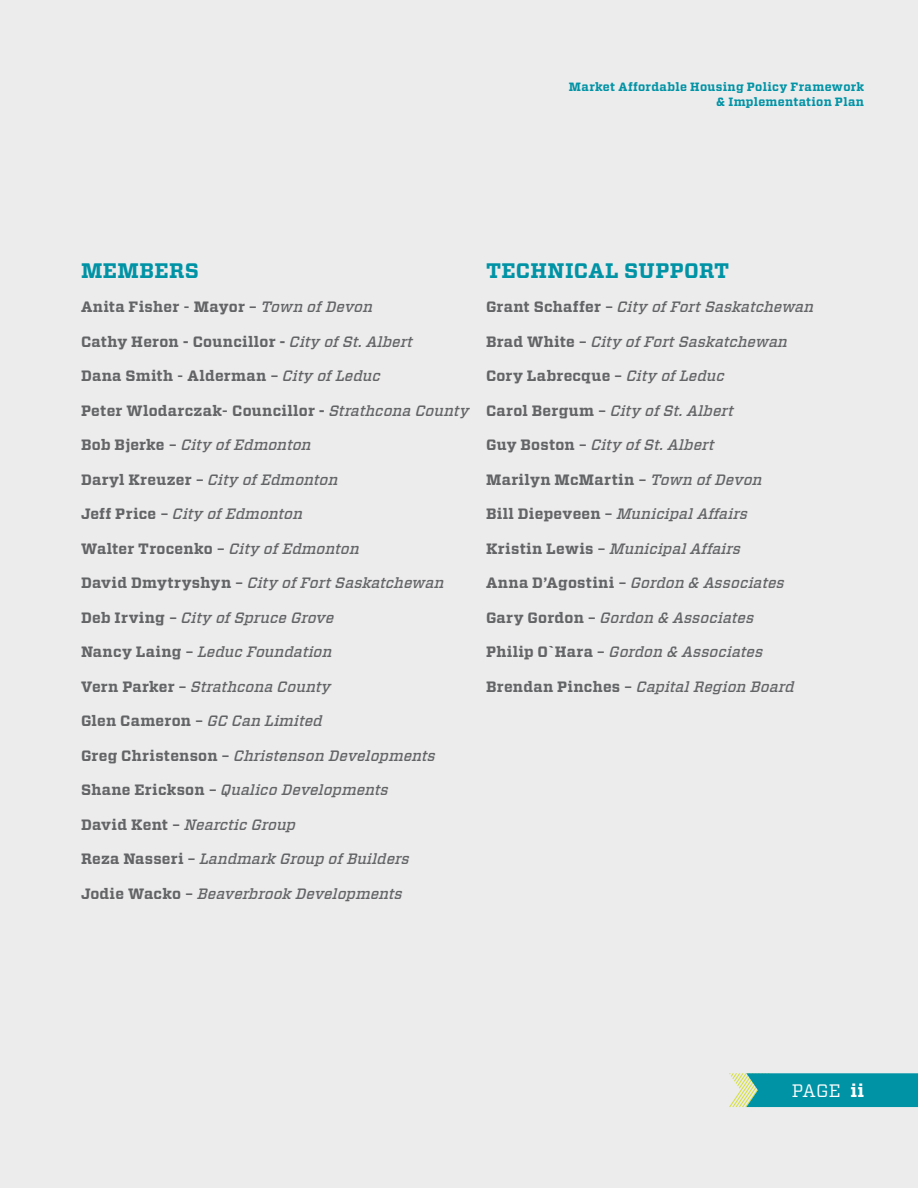
<style>
.page{position:relative;width:918px;height:1188px;background:#ececed}
.page>*{position:absolute;margin:0;border:0;box-sizing:border-box;transform-origin:0 0}
.t1{font:700 21px "Vitesse";letter-spacing:.02em;color:#0093a5}
.t2{font:18px "Vitesse";color:#fff}
.t3{font:italic 500 15px "Vitesse";color:#636466}
.t4{font:700 15px "Vitesse";letter-spacing:.02em;color:#636466}
.t5{font:700 12px/15.8px "Vitesse";letter-spacing:.03em;color:#0093a5;text-align:right}
.s1{font-weight:500}
.s2{font-weight:500;font-style:italic}
.s3{font-weight:700;font-style:normal}
.s4{font-style:normal}
.s5{font-weight:700}
</style>
<div class="page">
<svg style="left:729px;top:1073px;width:189px;height:34px;background:#1d9ea7"></svg>
<p class="t5" style="left:569px;top:79px;width:297px">Market Affordable Housing Policy Framework &amp; Implementation Plan</p>
<h1 class="t1" style="left:81px;top:256px;width:119px">MEMBERS</h1>
<p class="t4" style="left:81px;top:297px;width:293px">Anita Fisher <span class="s1">-</span> Mayor <span class="s1">–</span> <span class="s2">Town of Devon</span></p>
<p class="t4" style="left:81px;top:331px;width:334px">Cathy Heron - Councillor - <span class="s2">City of St. Albert</span></p>
<p class="t4" style="left:81px;top:366px;width:301px">Dana Smith <span class="s1">-</span> Alderman <span class="s1">–</span> <span class="s2">City of Leduc</span></p>
<p class="t4" style="left:81px;top:400px;width:390px">Peter Wlodarczak<span class="s1">-</span> Councillor - <span class="s2">Strathcona County</span></p>
<p class="t3" style="left:81px;top:435px;width:232px"><span class="s3">Bob Bjerke</span> <span class="s4">–</span> City of Edmonton</p>
<p class="t3" style="left:81px;top:469px;width:259px"><span class="s3">Daryl Kreuzer</span> <span class="s4">–</span> City of Edmonton</p>
<p class="t3" style="left:81px;top:504px;width:224px"><span class="s3">Jeff Price</span> <span class="s4">–</span> City of Edmonton</p>
<p class="t4" style="left:81px;top:538px;width:280px">Walter Trocenko <span class="s1">–</span> <span class="s2">City of Edmonton</span></p>
<p class="t3" style="left:81px;top:573px;width:365px"><span class="s3">David Dmytryshyn</span> <span class="s4">–</span> City of Fort Saskatchewan</p>
<p class="t3" style="left:81px;top:607px;width:255px"><span class="s3">Deb Irving</span> <span class="s4">–</span> City of Spruce Grove</p>
<p class="t3" style="left:81px;top:642px;width:253px"><span class="s3">Nancy Laing</span> <span class="s4">–</span> Leduc Foundation</p>
<p class="t3" style="left:81px;top:676px;width:252px"><span class="s3">Vern Parker</span> <span class="s4">–</span> Strathcona County</p>
<p class="t3" style="left:81px;top:711px;width:243px"><span class="s3">Glen Cameron</span> <span class="s4">–</span> GC Can Limited</p>
<p class="t3" style="left:81px;top:745px;width:356px"><span class="s3">Greg Christenson</span> <span class="s4">–</span> Christenson Developments</p>
<p class="t3" style="left:81px;top:780px;width:309px"><span class="s3">Shane Erickson</span> <span class="s4">–</span> Qualico Developments</p>
<p class="t3" style="left:81px;top:814px;width:217px"><span class="s3">David Kent</span> <span class="s4">–</span> Nearctic Group</p>
<p class="t3" style="left:81px;top:849px;width:330px"><span class="s3">Reza Nasseri</span> <span class="s4">–</span> Landmark Group of Builders</p>
<p class="t3" style="left:81px;top:883px;width:323px"><span class="s3">Jodie Wacko</span> <span class="s4">–</span> Beaverbrook Developments</p>
<h1 class="t1" style="left:486px;top:256px;width:245px">TECHNICAL SUPPORT</h1>
<p class="t3" style="left:486px;top:297px;width:330px"><span class="s3">Grant Schaffer</span> <span class="s4">–</span> City of Fort Saskatchewan</p>
<p class="t3" style="left:486px;top:331px;width:303px"><span class="s3">Brad White</span> <span class="s4">–</span> City of Fort Saskatchewan</p>
<p class="t4" style="left:486px;top:366px;width:240px">Cory Labrecque <span class="s1">–</span> <span class="s2">City of Leduc</span></p>
<p class="t3" style="left:486px;top:400px;width:249px"><span class="s3">Carol Bergum</span> <span class="s4">–</span> City of St. Albert</p>
<p class="t3" style="left:486px;top:435px;width:230px"><span class="s3">Guy Boston</span> <span class="s4">–</span> City of St. Albert</p>
<p class="t4" style="left:486px;top:469px;width:278px">Marilyn McMartin <span class="s1">–</span> <span class="s2">Town of Devon</span></p>
<p class="t3" style="left:486px;top:504px;width:263px"><span class="s3">Bill Diepeveen</span> <span class="s4">–</span> Municipal Affairs</p>
<p class="t3" style="left:486px;top:538px;width:256px"><span class="s3">Kristin Lewis</span> <span class="s4">–</span> Municipal Affairs</p>
<p class="t3" style="left:486px;top:573px;width:300px"><span class="s3">Anna D’Agostini</span> <span class="s4">–</span> Gordon &amp; Associates</p>
<p class="t3" style="left:486px;top:607px;width:270px"><span class="s3">Gary Gordon</span> <span class="s4">–</span> Gordon &amp; Associates</p>
<p class="t3" style="left:486px;top:642px;width:279px"><span class="s3">Philip O`Hara</span> <span class="s4">–</span> Gordon &amp; Associates</p>
<p class="t3" style="left:486px;top:676px;width:310px"><span class="s3">Brendan Pinches</span> <span class="s4">–</span> Capital Region Board</p>
<p class="t2" style="left:792px;top:1078px;width:74px">PAGE <span class="s5">ii</span></p>
</div>
